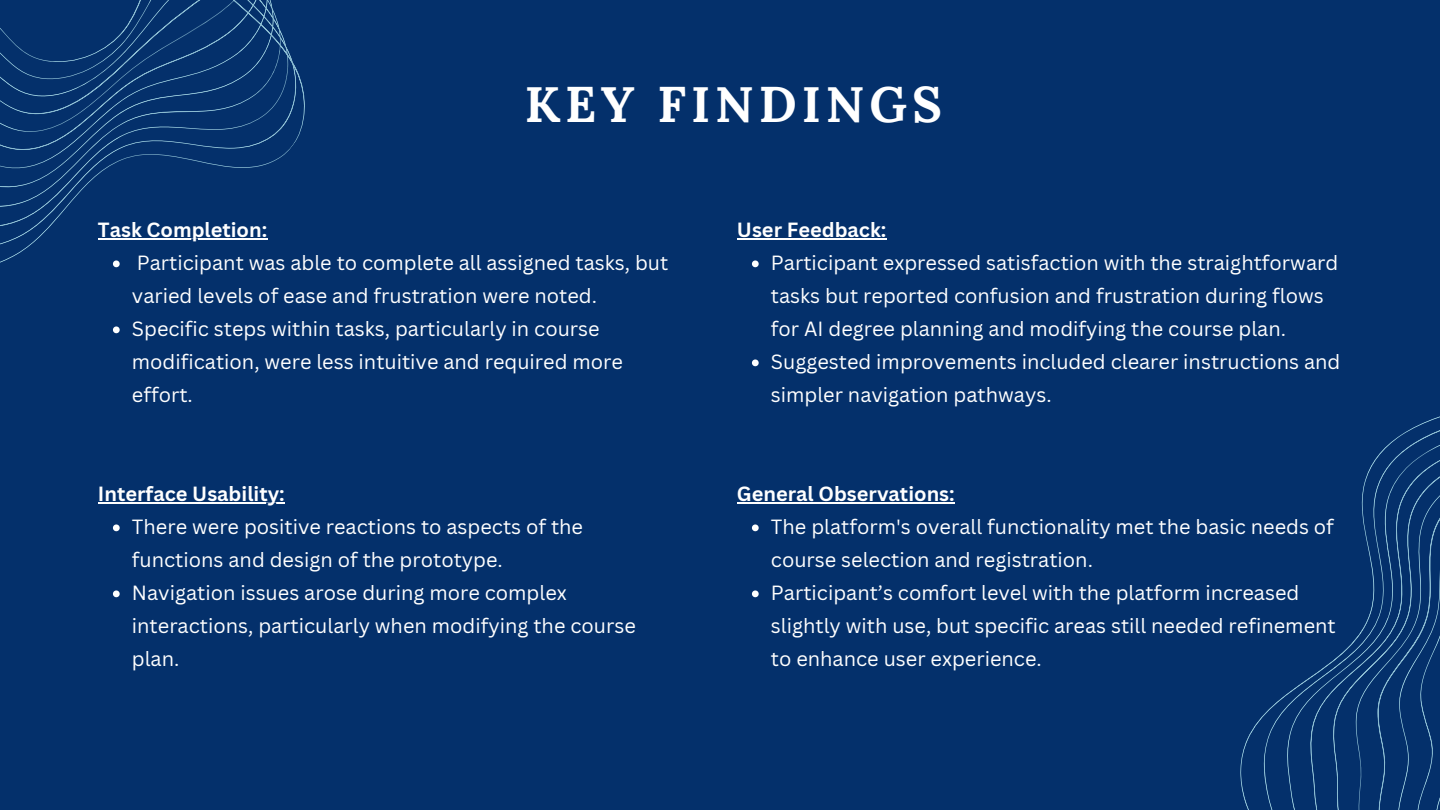
<style>
.page{position:relative;width:1440px;height:810px;background:#04306b}
.page>*{position:absolute;margin:0;border:0;box-sizing:border-box;transform-origin:0 0}
.t1{font:700 50px "Lora";letter-spacing:.1em;color:#fff}
.t2{font:20px/33px "Canva Sans";color:#fff}
.t3{font:700 20px "Canva Sans";color:#fff}
</style>
<div class="page">
<svg style="left:1240px;top:416px;width:200px;height:394px"></svg>
<svg style="left:0;top:0;width:305px;height:334px"></svg>
<hr style="left:98px;top:239px;width:169px;height:1px;background:#fff">
<svg style="left:113px;top:260px;width:7px;height:7px"></svg>
<svg style="left:113px;top:326px;width:7px;height:7px"></svg>
<hr style="left:98px;top:503px;width:187px;height:1px;background:#fff">
<svg style="left:113px;top:524px;width:7px;height:7px"></svg>
<svg style="left:113px;top:590px;width:7px;height:7px"></svg>
<hr style="left:737px;top:239px;width:149px;height:1px;background:#fff">
<svg style="left:752px;top:260px;width:7px;height:7px"></svg>
<svg style="left:752px;top:359px;width:7px;height:7px"></svg>
<hr style="left:737px;top:503px;width:218px;height:1px;background:#fff">
<svg style="left:752px;top:524px;width:7px;height:7px"></svg>
<svg style="left:752px;top:590px;width:7px;height:7px"></svg>
<p class="t1" style="left:525px;top:71px;width:419px">KEY FINDINGS</p>
<h1 class="t3" style="left:98px;top:216px;width:171px">Task Completion:</h1>
<h2 class="t2" style="left:132px;top:246px;width:538px">Participant was able to complete all assigned tasks, but varied levels of ease and frustration were noted.</h2>
<p class="t2" style="left:132px;top:312px;width:493px">Specific steps within tasks, particularly in course modification, were less intuitive and required more effort.</p>
<p class="t3" style="left:98px;top:480px;width:188px">Interface Usability:</p>
<h2 class="t2" style="left:132px;top:510px;width:453px">There were positive reactions to aspects of the functions and design of the prototype.</h2>
<p class="t2" style="left:132px;top:576px;width:505px">Navigation issues arose during more complex interactions, particularly when modifying the course plan.</p>
<p class="t3" style="left:737px;top:216px;width:151px">User Feedback:</p>
<h2 class="t2" style="left:771px;top:246px;width:569px">Participant expressed satisfaction with the straightforward tasks but reported confusion and frustration during flows for AI degree planning and modifying the course plan.</h2>
<p class="t2" style="left:771px;top:345px;width:571px">Suggested improvements included clearer instructions and simpler navigation pathways.</p>
<p class="t3" style="left:737px;top:480px;width:219px">General Observations:</p>
<h2 class="t2" style="left:771px;top:510px;width:564px">The platform's overall functionality met the basic needs of course selection and registration.</h2>
<p class="t2" style="left:771px;top:576px;width:566px">Participant’s comfort level with the platform increased slightly with use, but specific areas still needed refinement to enhance user experience.</p>
</div>
